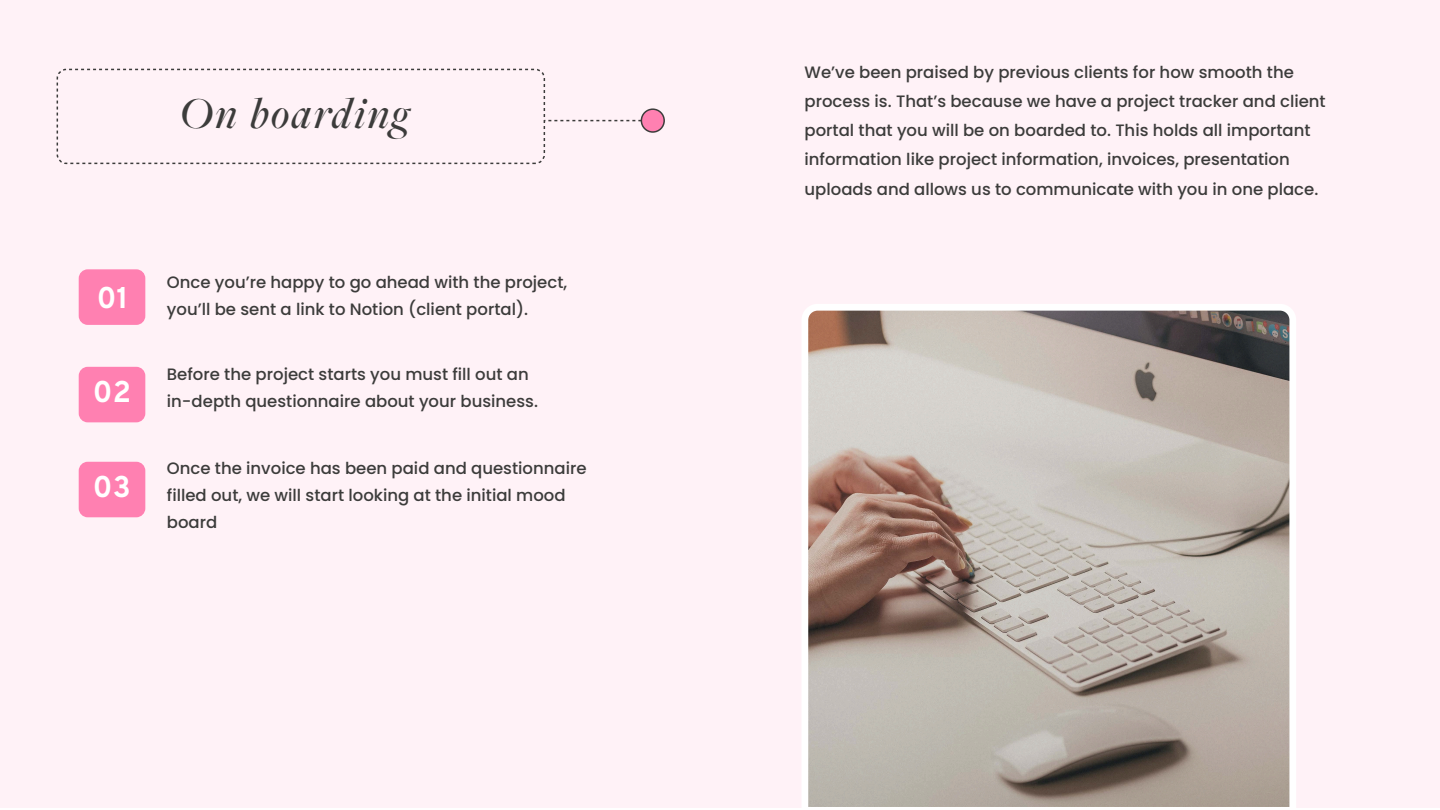
<style>
.page{position:relative;width:1440px;height:810px;background:#fff}
.page>*{position:absolute;margin:0;border:0;box-sizing:border-box;transform-origin:0 0}
.t1{font:italic 500 45.9px "Freight Big Pro";letter-spacing:.05em;color:#3c3c3b}
.t2{font:30px "Overpass";color:#fff}
.t3{font:500 16.5px/29.2px "Poppins";color:#3c3c3b}
</style>
<div class="page">
<div style="left:0;top:0;width:1440px;height:807px;background:#fff2f7"></div>
<svg style="left:545px;top:120px;width:96px;height:1px"></svg>
<div style="left:641px;top:109px;width:23px;height:23px;background:#ff80b1;border-radius:50%"></div>
<div style="left:641px;top:108px;width:24px;height:25px;border:2px solid #3c3c3b;border-radius:50%"></div>
<div style="left:57px;top:69px;width:488px;height:95px;border:2px dashed #3c3c3b;border-radius:9px"></div>
<div style="left:79px;top:269px;width:66px;height:56px;background:#ff80b1;border-radius:9px"></div>
<div style="left:79px;top:367px;width:66px;height:55px;background:#ff80b1;border-radius:9px"></div>
<div style="left:79px;top:462px;width:66px;height:55px;background:#ff80b1;border-radius:9px"></div>
<svg style="left:798px;top:304px;width:502px;height:504px;background:#b5aba3"></svg>
<h1 class="t1" style="left:180px;top:83px;width:231px">On boarding</h1>
<h2 class="t2" style="left:97px;top:273px;width:33px">01</h2>
<h2 class="t2" style="left:93px;top:367px;width:40px">02</h2>
<h2 class="t2" style="left:93px;top:462px;width:39px">03</h2>
<p class="t3" style="left:167px;top:269px;width:402px;line-height:27px">Once you’re happy to go ahead with the project, you’ll be sent a link to Notion (client portal).</p>
<p class="t3" style="left:167px;top:361px;width:373px;line-height:27px">Before the project starts you must fill out an in-depth questionnaire about your business.</p>
<p class="t3" style="left:167px;top:455px;width:421px;line-height:27px">Once the invoice has been paid and questionnaire filled out, we will start looking at the initial mood board</p>
<p class="t3" style="left:805px;top:57px;width:523px">We’ve been praised by previous clients for how smooth the process is. That’s because we have a project tracker and client portal that you will be on boarded to. This holds all important information like project information, invoices, presentation uploads and allows us to communicate with you in one place.</p>
</div>
